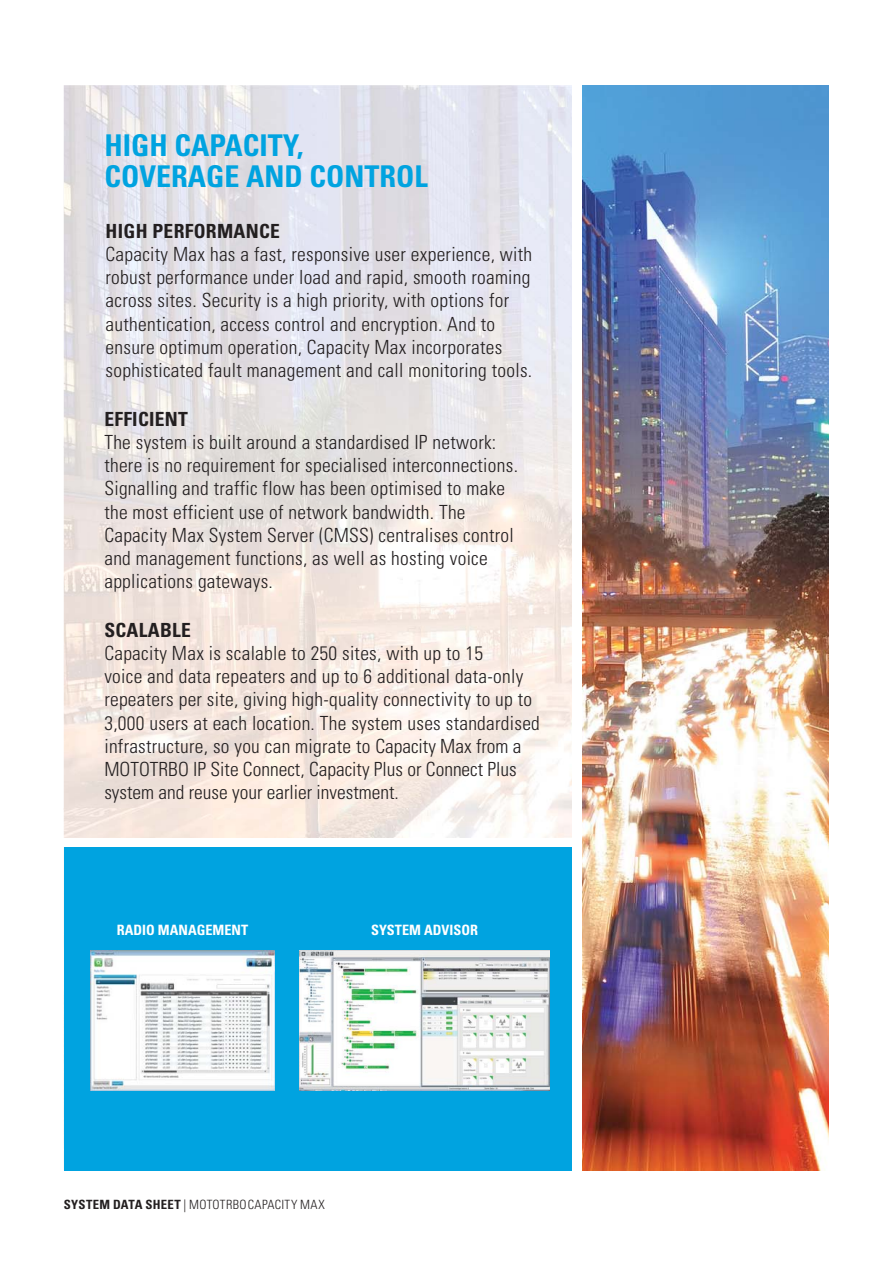
<style>
.page{position:relative;width:893px;height:1263px;background:#fff}
.page>*{position:absolute;margin:0;border:0;box-sizing:border-box;transform-origin:0 0}
.t1{font:700 condensed 30px/31.5px "Univers";color:#00a3e0}
.t2{font:300 condensed 19.5px/23.2px "Univers";letter-spacing:.015em;color:#231f20}
.t3{font:700 condensed 19.5px "Univers";letter-spacing:.015em;color:#231f20}
.t4{font:700 condensed 14.25px "Univers";color:#fff}
.t5{font:300 condensed 12.75px "Univers";letter-spacing:.025em;color:#231f20}
.s1{font-weight:700}
</style>
<div class="page">
<img style="left:582px;top:85px;width:247px;height:1085px">
<svg style="left:63px;top:85px;width:509px;height:1086px"></svg>
<div style="left:64px;top:844px;width:512px;height:326px;background:#00a3e0"></div>
<img style="left:300px;top:951px;width:249px;height:139px">
<img style="left:90px;top:951px;width:185px;height:139px">
<div style="left:572px;top:64px;width:10px;height:1115px;background:#fff"></div>
<div style="left:54px;top:838px;width:523px;height:9px;background:#fff"></div>
<h1 class="t1" style="left:104px;top:132px;width:325px">HIGH CAPACITY,<br>COVERAGE AND CONTROL</h1>
<p class="t3" style="left:106px;top:224px;width:176px">HIGH PERFORMANCE</p>
<p class="t2" style="left:106px;top:244px;width:428px">Capacity Max has a fast, responsive user experience, with robust performance under load and rapid, smooth roaming across sites. Security is a high priority, with options for authentication, access control and encryption. And to ensure optimum operation, Capacity Max incorporates sophisticated fault management and call monitoring tools.</p>
<p class="t3" style="left:104px;top:411px;width:85px">EFFICIENT</p>
<p class="t2" style="left:104px;top:432px;width:415px">The system is built around a standardised IP network: there is no requirement for specialised interconnections.<br>Signalling and traffic flow has been optimised to make the most efficient use of network bandwidth. The Capacity Max System Server (CMSS) centralises control and management functions, as well as hosting voice applications gateways.</p>
<p class="t3" style="left:104px;top:623px;width:88px">SCALABLE</p>
<p class="t2" style="left:104px;top:643px;width:437px">Capacity Max is scalable to 250 sites, with up to 15<br>voice and data repeaters and up to 6 additional data-only repeaters per site, giving high-quality connectivity to up to 3,000 users at each location. The system uses standardised infrastructure, so you can migrate to Capacity Max from a MOTOTRBO IP Site Connect, Capacity Plus or Connect Plus system and reuse your earlier investment.</p>
<p class="t4" style="left:117px;top:924px;width:133px">RADIO MANAGEMENT</p>
<p class="t4" style="left:371px;top:924px;width:108px">SYSTEM ADVISOR</p>
<p class="t5" style="left:64px;top:1200px;width:263px"><span class="s1">SYSTEM DATA SHEET</span> | MOTOTRBOCAPACITY MAX</p>
</div>
